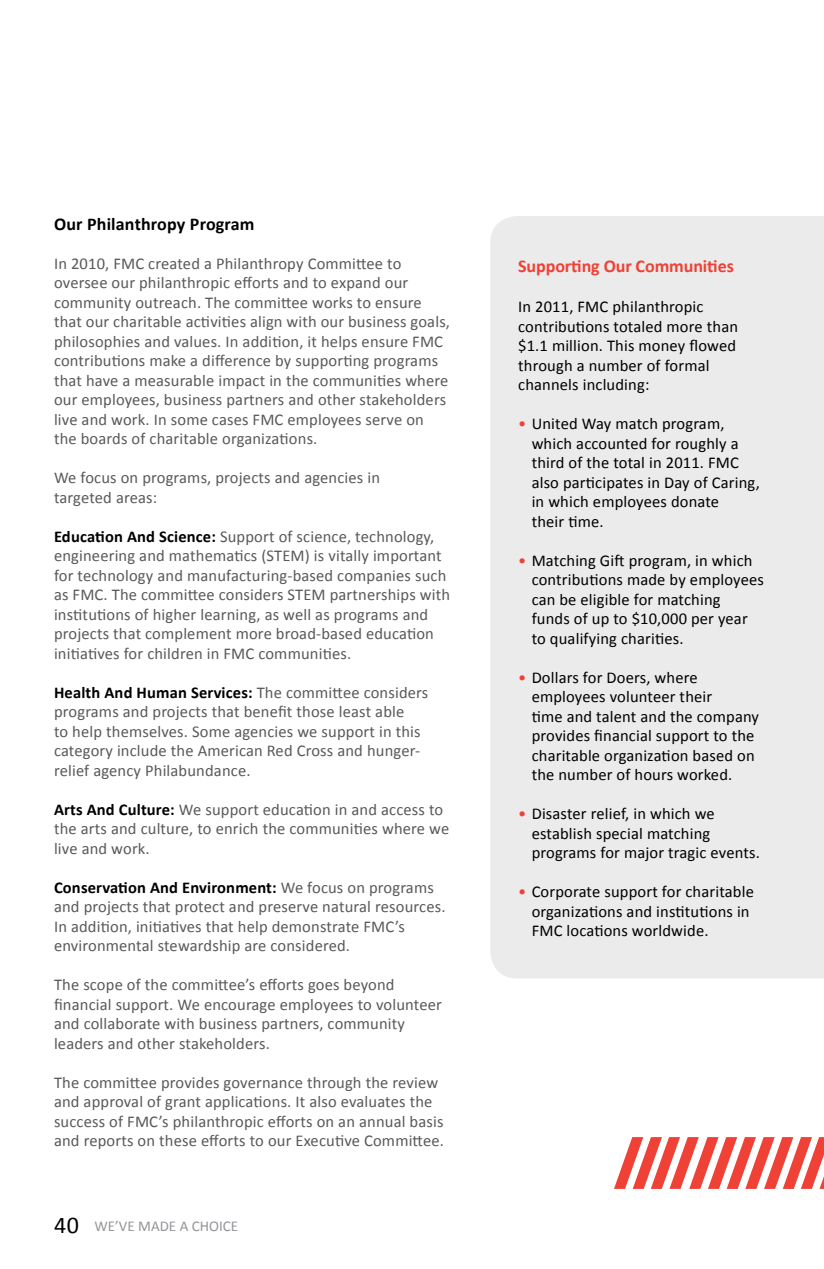
<style>
.page{position:relative;width:824px;height:1269px;background:#fff}
.page>*{position:absolute;margin:0;border:0;box-sizing:border-box;transform-origin:0 0}
.t1{font:700 18px "Calibri";letter-spacing:-.005em;color:#ef4135}
.t2{font:700 18px "Calibri";letter-spacing:.01em;color:#000}
.t3{font:16.5px/19.5px "Calibri";letter-spacing:.01em;color:#58595b}
.t4{font:16.5px/19.5px "Calibri";letter-spacing:.01em;color:#000}
.t5{font:15px "Calibri";color:#939598}
.s1{font-weight:700;color:#000}
.s2{font-size:24px;color:#000}
.s3{color:#ef4135}
</style>
<div class="page">
<svg style="left:614px;top:1137px;width:210px;height:52px"></svg>
<div style="left:490px;top:216px;width:334px;height:762px;background:#ebebec"></div>
<p class="t2" style="left:54px;top:212px;width:202px">Our Philanthropy Program</p>
<p class="t3" style="left:54px;top:253px;width:397px">In 2010, FMC created a Philanthropy Committee to oversee our philanthropic efforts and to expand our community outreach. The committee works to ensure that our charitable activities align with our business goals, philosophies and values. In addition, it helps ensure FMC contributions make a difference by supporting programs that have a measurable impact in the communities where our employees, business partners and other stakeholders live and work. In some cases FMC employees serve on the boards of charitable organizations.</p>
<p class="t3" style="left:54px;top:468px;width:327px">We focus on programs, projects and agencies in targeted areas:</p>
<p class="t3" style="left:54px;top:526px;width:397px"><span class="s1">Education And Science:</span> Support of science, technology, engineering and mathematics (STEM) is vitally important for technology and manufacturing-based companies such as FMC. The committee considers STEM partnerships with institutions of higher learning, as well as programs and projects that complement more broad-based education initiatives for children in FMC communities.</p>
<p class="t3" style="left:54px;top:682px;width:376px"><span class="s1">Health And Human Services:</span> The committee considers programs and projects that benefit those least able<br>to help themselves. Some agencies we support in this category include the American Red Cross and hunger&shy;relief agency Philabundance.</p>
<p class="t3" style="left:54px;top:799px;width:396px"><span class="s1">Arts And Culture:</span> We support education in and access to the arts and culture, to enrich the communities where we live and work.</p>
<p class="t3" style="left:54px;top:877px;width:393px"><span class="s1">Conservation And Environment:</span> We focus on programs and projects that protect and preserve natural resources.<br>In addition, initiatives that help demonstrate FMC’s environmental stewardship are considered.</p>
<p class="t3" style="left:54px;top:975px;width:389px">The scope of the committee’s efforts goes beyond financial support. We encourage employees to volunteer and collaborate with business partners, community leaders and other stakeholders.</p>
<p class="t3" style="left:54px;top:1072px;width:391px">The committee provides governance through the review and approval of grant applications. It also evaluates the success of FMC’s philanthropic efforts on an annual basis and reports on these efforts to our Executive Committee.</p>
<p class="t5" style="left:54px;top:1216px;width:186px"><span class="s2">40</span> WE’VE MADE A CHOICE</p>
<p class="t1" style="left:518px;top:254px;width:217px">Supporting Our Communities</p>
<p class="t4" style="left:518px;top:297px;width:221px">In 2011, FMC philanthropic contributions totaled more than $1.1 million. This money flowed through a number of formal channels including:</p>
<p class="t4" style="left:531px;top:414px;width:229px;text-indent:-13px"><span class="s3">•</span> United Way match program, which accounted for roughly a third of the total in 2011. FMC also participates in Day of Caring, in which employees donate<br>their time.</p>
<p class="t4" style="left:531px;top:550px;width:234px;text-indent:-13px"><span class="s3">•</span> Matching Gift program, in which contributions made by employees can be eligible for matching<br>funds of up to $10,000 per year to qualifying charities.</p>
<p class="t4" style="left:531px;top:667px;width:229px;text-indent:-14px"><span class="s3">•</span> Dollars for Doers, where employees volunteer their<br>time and talent and the company provides financial support to the charitable organization based on the number of hours worked.</p>
<p class="t4" style="left:531px;top:804px;width:230px;text-indent:-13px"><span class="s3">•</span> Disaster relief, in which we establish special matching programs for major tragic events.</p>
<p class="t4" style="left:531px;top:882px;width:224px;text-indent:-13px"><span class="s3">•</span> Corporate support for charitable organizations and institutions in<br>FMC locations worldwide.</p>
</div>
